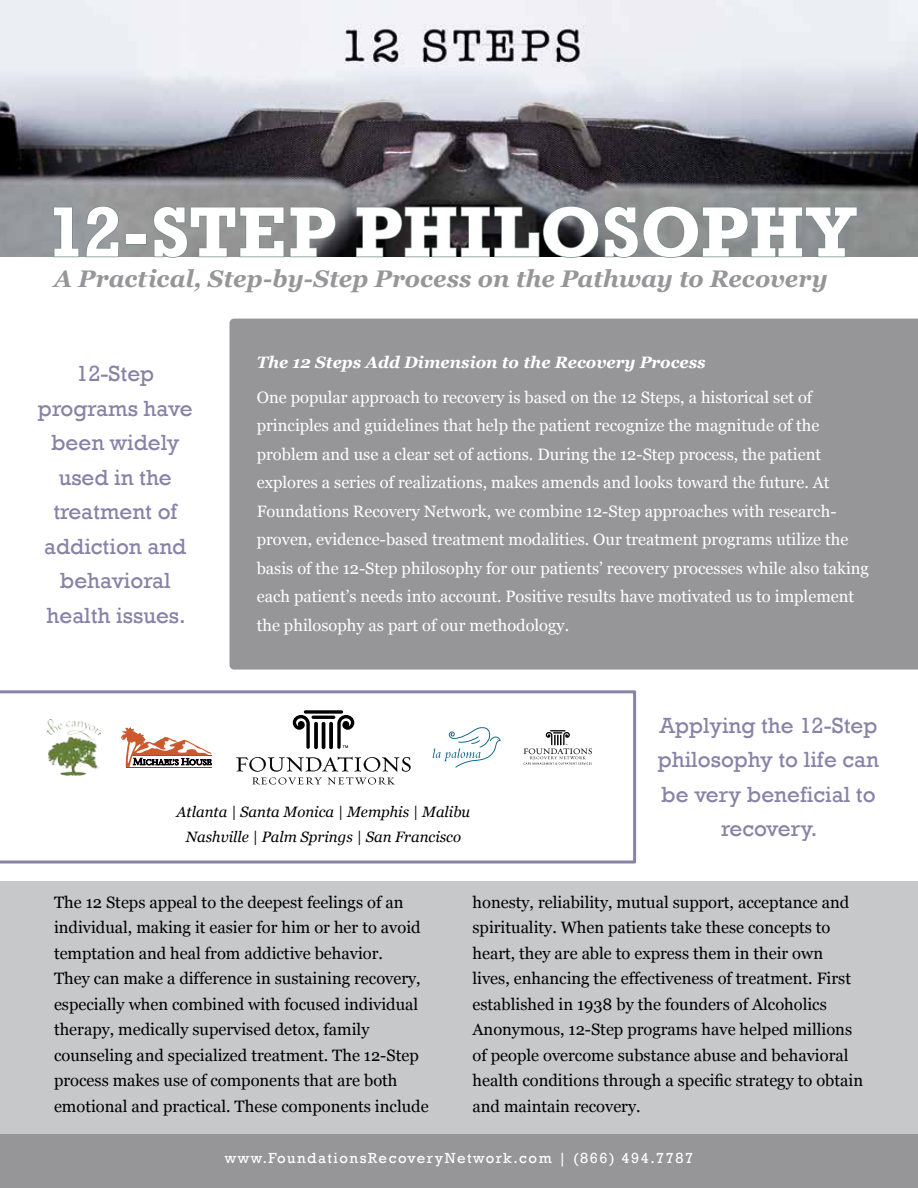
<style>
.page{position:relative;width:918px;height:1188px;background:#fff}
.page>*{position:absolute;margin:0;border:0;box-sizing:border-box;transform-origin:0 0}
.t1{font:700 72.15px "Rockwell";letter-spacing:.005em;color:#fff}
.t2{font:italic 700 24px "Georgia";color:#969698}
.t3{font:22.5px/34.5px "Rockwell";color:#8982a7;text-align:center}
.t4{font:16.5px/25.5px "Georgia";color:#000}
.t5{font:16.5px/28.5px "Georgia";color:#fff}
.t6{font:italic 700 16.5px "Georgia";color:#fff}
.t7{font:italic 15px/25.5px "Georgia";color:#000;text-align:center}
.t8{font:15px "Rockwell";letter-spacing:.1em;color:#fff}
</style>
<div class="page">
<div style="left:0;top:881px;width:918px;height:254px;background:#c7c8ca"></div>
<div style="left:0;top:1135px;width:918px;height:53px;background:#969698"></div>
<div style="left:230px;top:319px;width:688px;height:351px;background:#969698"></div>
<img style="left:0;top:0;width:918px;height:256px">
<svg style="left:53px;top:205px;width:67px;height:53px;background:#92989b"></svg>
<div style="left:126px;top:234px;width:21px;height:11px;border:2px solid #778d87"></div>
<svg style="left:153px;top:205px;width:184px;height:53px;background:#8c8f8f"></svg>
<svg style="left:355px;top:205px;width:503px;height:53px;background:#616566"></svg>
<svg style="left:0;top:690px;width:636px;height:174px"></svg>
<h1 class="t1" style="left:46px;top:189px;width:812px">12-STEP PHILOSOPHY</h1>
<h2 class="t2" style="left:54px;top:263px;width:776px">A Practical, Step-by-Step Process on the Pathway to Recovery</h2>
<h3 class="t3" style="left:38px;top:357px;width:156px">12-Step programs have been widely used in the treatment of addiction and behavioral health issues.</h3>
<p class="t6" style="left:257px;top:351px;width:451px">The 12 Steps Add Dimension to the Recovery Process</p>
<p class="t5" style="left:257px;top:383px;width:614px">One popular approach to recovery is based on the 12 Steps, a historical set of principles and guidelines that help the patient recognize the magnitude of the problem and use a clear set of actions. During the 12-Step process, the patient explores a series of realizations, makes amends and looks toward the future. At Foundations Recovery Network, we combine 12-Step approaches with research&shy;proven, evidence-based treatment modalities. Our treatment programs utilize the basis of the 12-Step philosophy for our patients’ recovery processes while also taking each patient’s needs into account. Positive results have motivated us to implement the philosophy as part of our methodology.</p>
<p class="t7" style="left:177px;top:799px;width:295px">Atlanta | Santa Monica | Memphis | Malibu<br>Nashville | Palm Springs | San Francisco</p>
<h3 class="t3" style="left:658px;top:708px;width:223px">Applying the 12-Step philosophy to life can be very beneficial to recovery.</h3>
<p class="t4" style="left:54px;top:890px;width:376px">The 12 Steps appeal to the deepest feelings of an individual, making it easier for him or her to avoid temptation and heal from addictive behavior.<br>They can make a difference in sustaining recovery, especially when combined with focused individual therapy, medically supervised detox, family counseling and specialized treatment. The 12-Step process makes use of components that are both emotional and practical. These components include</p>
<p class="t4" style="left:473px;top:890px;width:392px">honesty, reliability, mutual support, acceptance and spirituality. When patients take these concepts to heart, they are able to express them in their own lives, enhancing the effectiveness of treatment. First established in 1938 by the founders of Alcoholics Anonymous, 12-Step programs have helped millions of people overcome substance abuse and behavioral health conditions through a specific strategy to obtain and maintain recovery.</p>
<p class="t8" style="left:225px;top:1150px;width:470px">www.FoundationsRecoveryNetwork.com | (866) 494.7787</p>
</div>
